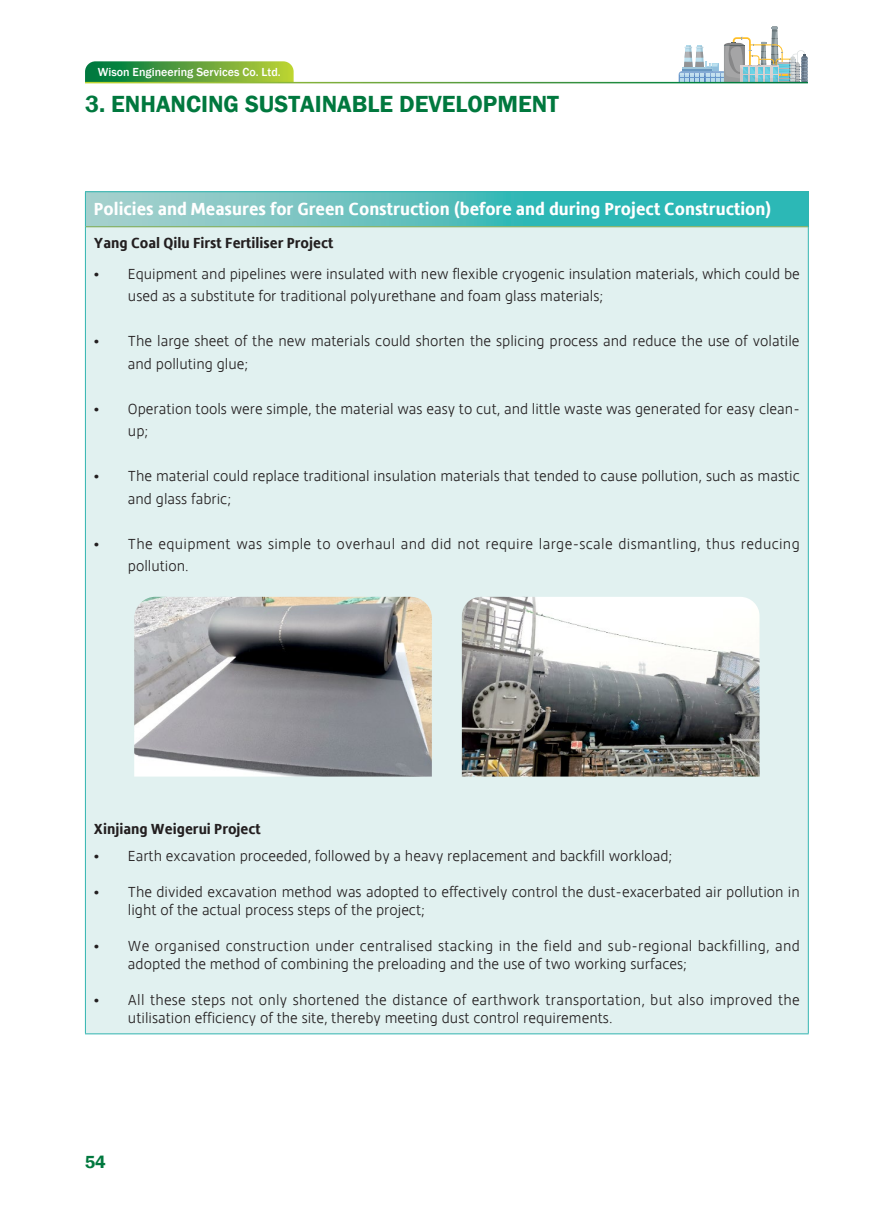
<style>
.page{position:relative;width:893px;height:1212px;background:#fff}
.page>*{position:absolute;margin:0;border:0;box-sizing:border-box;transform-origin:0 0}
.t1{font:600 24px "Franklin Gothic";color:#00783e}
.t2{font:700 18px "Hedley New";color:#fff}
.t3{font:600 18px "Franklin Gothic";color:#00783e}
.t4{font:300 15px/22.5px "Hedley New";color:#231f20}
.t5{font:300 15px/22.5px "Hedley New";letter-spacing:.02em;color:#231f20}
.t6{font:700 15px "Hedley New";color:#231f20}
.t7{font:500 12px "Franklin Gothic";color:#fff}
</style>
<div class="page">
<svg style="left:679px;top:26px;width:129px;height:56px"></svg>
<svg style="left:85px;top:61px;width:209px;height:21px;background:#5da441"></svg>
<svg style="left:86px;top:192px;width:722px;height:34px;background:#58bfbd"></svg>
<div style="left:85px;top:227px;width:723px;height:807px;background:#e1f1f0"></div>
<hr style="left:85px;top:191px;width:724px;height:1px;background:#32b5b1">
<hr style="left:85px;top:192px;width:1px;height:35px;background:#32b5b1">
<hr style="left:808px;top:192px;width:1px;height:35px;background:#32b5b1">
<hr style="left:85px;top:227px;width:1px;height:806px;background:#32b5b1">
<hr style="left:808px;top:227px;width:1px;height:806px;background:#32b5b1">
<hr style="left:85px;top:1033px;width:724px;height:1px;background:#32b5b1">
<hr style="left:86px;top:226px;width:722px;height:1px;background:#6ba043">
<img style="left:134px;top:597px;width:298px;height:179px">
<img style="left:462px;top:597px;width:297px;height:179px">
<p class="t7" style="left:98px;top:65px;width:185px">Wison Engineering Services Co. Ltd.</p>
<h1 class="t1" style="left:85px;top:89px;width:475px">3. ENHANCING SUSTAINABLE DEVELOPMENT</h1>
<p class="t2" style="left:94px;top:199px;width:679px">Policies and Measures for Green Construction (before and during Project Construction)</p>
<p class="t6" style="left:94px;top:234px;width:241px">Yang Coal Qilu First Fertiliser Project</p>
<p class="t4" style="left:128px;top:262px;width:673px;text-indent:-34px">• Equipment and pipelines were insulated with new flexible cryogenic insulation materials, which could be used as a substitute for traditional polyurethane and foam glass materials;</p>
<p class="t4" style="left:128px;top:330px;width:673px;text-indent:-34px">• The large sheet of the new materials could shorten the splicing process and reduce the use of volatile and polluting glue;</p>
<p class="t4" style="left:128px;top:397px;width:673px;text-indent:-34px">• Operation tools were simple, the material was easy to cut, and little waste was generated for easy clean&shy;up;</p>
<p class="t4" style="left:128px;top:465px;width:673px;text-indent:-34px">• The material could replace traditional insulation materials that tended to cause pollution, such as mastic and glass fabric;</p>
<p class="t5" style="left:128px;top:532px;width:673px;text-indent:-34px">• The equipment was simple to overhaul and did not require large-scale dismantling, thus reducing pollution.</p>
<p class="t6" style="left:94px;top:821px;width:168px">Xinjiang Weigerui Project</p>
<p class="t4" style="left:94px;top:844px;width:580px">• Earth excavation proceeded, followed by a heavy replacement and backfill workload;</p>
<p class="t4" style="left:128px;top:882px;width:673px;line-height:18px;text-indent:-34px">• The divided excavation method was adopted to effectively control the dust-exacerbated air pollution in light of the actual process steps of the project;</p>
<p class="t5" style="left:128px;top:936px;width:673px;line-height:18px;text-indent:-34px">• We organised construction under centralised stacking in the field and sub-regional backfilling, and adopted the method of combining the preloading and the use of two working surfaces;</p>
<p class="t4" style="left:128px;top:990px;width:673px;line-height:18px;text-indent:-34px">• All these steps not only shortened the distance of earthwork transportation, but also improved the utilisation efficiency of the site, thereby meeting dust control requirements.</p>
<p class="t3" style="left:85px;top:1151px;width:23px">54</p>
</div>
